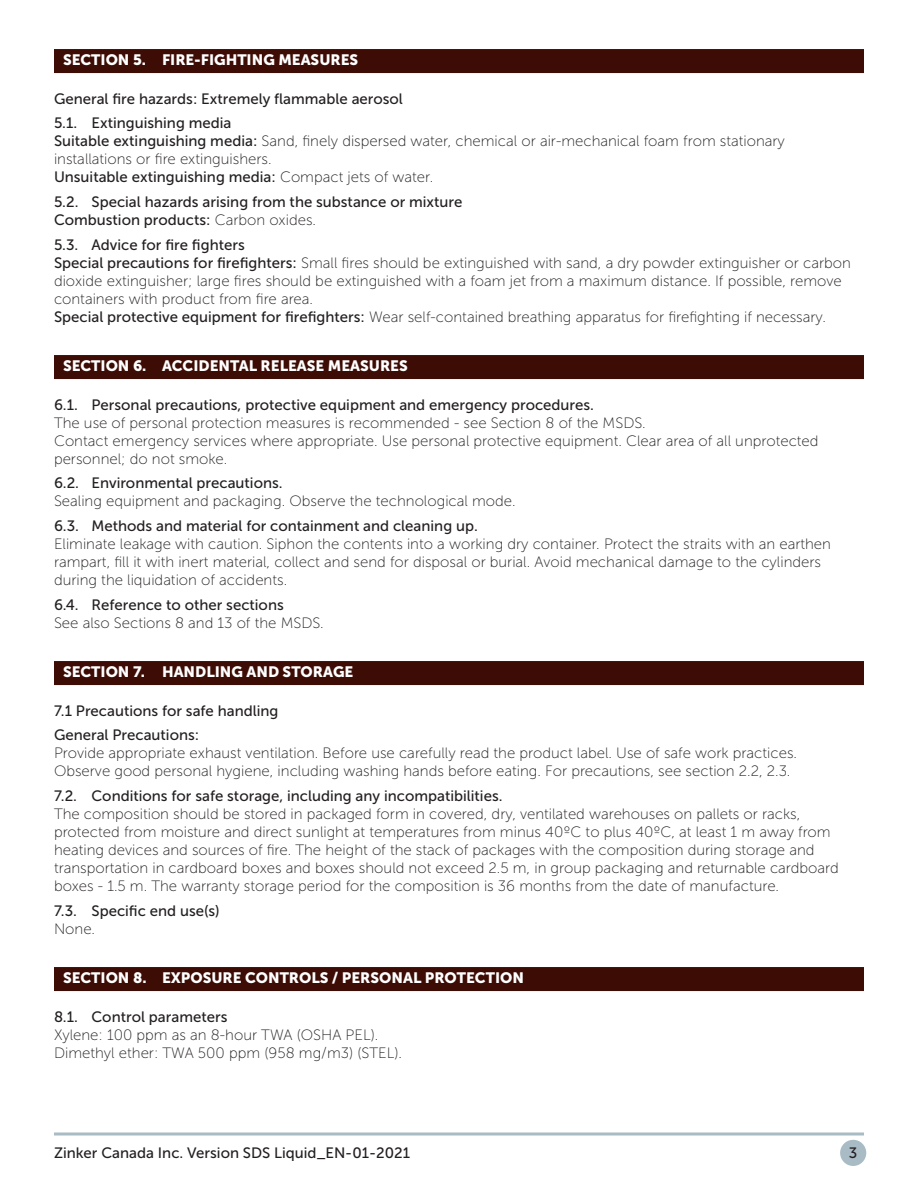
<style>
.page{position:relative;width:918px;height:1188px;background:#fff}
.page>*{position:absolute;margin:0;border:0;box-sizing:border-box;transform-origin:0 0}
.Body{font:15px/18px "Museo Sans 100";color:#231f20}
.Numbered_Section{font:15px "Museo Sans 500";color:#231f20}
.Title_with_Rule{font:15px "Museo Sans 900";color:#fff}
.Body-2{font:15px "Museo Sans 500";color:#231f20}
.s1{font-family:"Museo Sans 500"}
.s2{font-family:"Museo Sans 100"}
</style>
<div class="page">
<div style="left:840px;top:1140px;width:26px;height:26px;background:#a9bbc4;border-radius:50%"></div>
<svg style="left:54px;top:1132px;width:810px;height:4px;background:#becbd2"></svg>
<div style="left:54px;top:49px;width:810px;height:24px;background:#3d0c05"></div>
<div style="left:54px;top:355px;width:810px;height:24px;background:#3d0c05"></div>
<div style="left:54px;top:661px;width:810px;height:24px;background:#3d0c05"></div>
<div style="left:54px;top:967px;width:810px;height:24px;background:#3d0c05"></div>
<p class="Title_with_Rule" style="left:63px;top:51px;width:297px">SECTION 5. FIRE-FIGHTING MEASURES</p>
<p class="Numbered_Section" style="left:54px;top:90px;width:350px">General fire hazards: Extremely flammable aerosol</p>
<p class="Numbered_Section" style="left:54px;top:115px;width:179px">5.1. Extinguishing media</p>
<p class="Body" style="left:54px;top:132px;width:733px"><span class="s1">Suitable extinguishing media:</span> Sand, finely dispersed water, chemical or air-mechanical foam from stationary installations or fire extinguishers.</p>
<p class="Body-2" style="left:54px;top:169px;width:381px">Unsuitable extinguishing media: <span class="s2">Compact jets of water.</span></p>
<p class="Numbered_Section" style="left:54px;top:194px;width:410px">5.2. Special hazards arising from the substance or mixture</p>
<p class="Body-2" style="left:54px;top:212px;width:264px">Combustion products: <span class="s2">Carbon oxides.</span></p>
<p class="Numbered_Section" style="left:54px;top:236px;width:192px">5.3. Advice for fire fighters</p>
<p class="Body" style="left:54px;top:254px;width:798px"><span class="s1">Special precautions for firefighters:</span> Small fires should be extinguished with sand, a dry powder extinguisher or carbon dioxide extinguisher; large fires should be extinguished with a foam jet from a maximum distance. If possible, remove containers with product from fire area.</p>
<p class="Body" style="left:54px;top:308px;width:774px"><span class="s1">Special protective equipment for firefighters:</span> Wear self-contained breathing apparatus for firefighting if necessary.</p>
<p class="Title_with_Rule" style="left:63px;top:357px;width:346px">SECTION 6. ACCIDENTAL RELEASE MEASURES</p>
<p class="Numbered_Section" style="left:54px;top:396px;width:542px">6.1. Personal precautions, protective equipment and emergency procedures.</p>
<p class="Body" style="left:54px;top:414px;width:593px">The use of personal protection measures is recommended - see Section 8 of the MSDS.</p>
<p class="Body" style="left:54px;top:432px;width:766px">Contact emergency services where appropriate. Use personal protective equipment. Clear area of all unprotected personnel; do not smoke.</p>
<p class="Numbered_Section" style="left:54px;top:475px;width:230px">6.2. Environmental precautions.</p>
<p class="Body" style="left:54px;top:492px;width:463px">Sealing equipment and packaging. Observe the technological mode.</p>
<p class="Numbered_Section" style="left:54px;top:518px;width:425px">6.3. Methods and material for containment and cleaning up.</p>
<p class="Body" style="left:54px;top:535px;width:779px">Eliminate leakage with caution. Siphon the contents into a working dry container. Protect the straits with an earthen rampart, fill it with inert material, collect and send for disposal or burial. Avoid mechanical damage to the cylinders during the liquidation of accidents.</p>
<p class="Numbered_Section" style="left:54px;top:596px;width:231px">6.4. Reference to other sections</p>
<p class="Body" style="left:54px;top:614px;width:271px">See also Sections 8 and 13 of the MSDS.</p>
<p class="Title_with_Rule" style="left:63px;top:663px;width:292px">SECTION 7. HANDLING AND STORAGE</p>
<p class="Numbered_Section" style="left:54px;top:702px;width:226px">7.1 Precautions for safe handling</p>
<p class="Numbered_Section" style="left:54px;top:727px;width:147px">General Precautions:</p>
<p class="Body" style="left:54px;top:744px;width:745px">Provide appropriate exhaust ventilation. Before use carefully read the product label. Use of safe work practices.<br>Observe good personal hygiene, including washing hands before eating. For precautions, see section 2.2, 2.3.</p>
<p class="Numbered_Section" style="left:54px;top:788px;width:450px">7.2. Conditions for safe storage, including any incompatibilities.</p>
<p class="Body" style="left:54px;top:805px;width:786px">The composition should be stored in packaged form in covered, dry, ventilated warehouses on pallets or racks, protected from moisture and direct sunlight at temperatures from minus 40ºC to plus 40ºC, at least 1 m away from heating devices and sources of fire. The height of the stack of packages with the composition during storage and transportation in cardboard boxes and boxes should not exceed 2.5 m, in group packaging and returnable cardboard boxes - 1.5 m. The warranty storage period for the composition is 36 months from the date of manufacture.</p>
<p class="Numbered_Section" style="left:54px;top:902px;width:167px">7.3. Specific end use(s)</p>
<p class="Body" style="left:54px;top:920px;width:43px">None.</p>
<p class="Title_with_Rule" style="left:63px;top:969px;width:463px">SECTION 8. EXPOSURE CONTROLS / PERSONAL PROTECTION</p>
<p class="Numbered_Section" style="left:54px;top:1008px;width:175px">8.1. Control parameters</p>
<p class="Body" style="left:54px;top:1026px;width:326px">Xylene: 100 ppm as an 8-hour TWA (OSHA PEL).</p>
<p class="Body" style="left:54px;top:1044px;width:350px">Dimethyl ether: TWA 500 ppm (958 mg/m3) (STEL).</p>
<p class="Numbered_Section" style="left:54px;top:1144px;width:358px">Zinker Canada Inc. Version SDS Liquid_EN-01-2021</p>
<p class="Numbered_Section" style="left:849px;top:1144px;width:10px">3</p>
</div>
